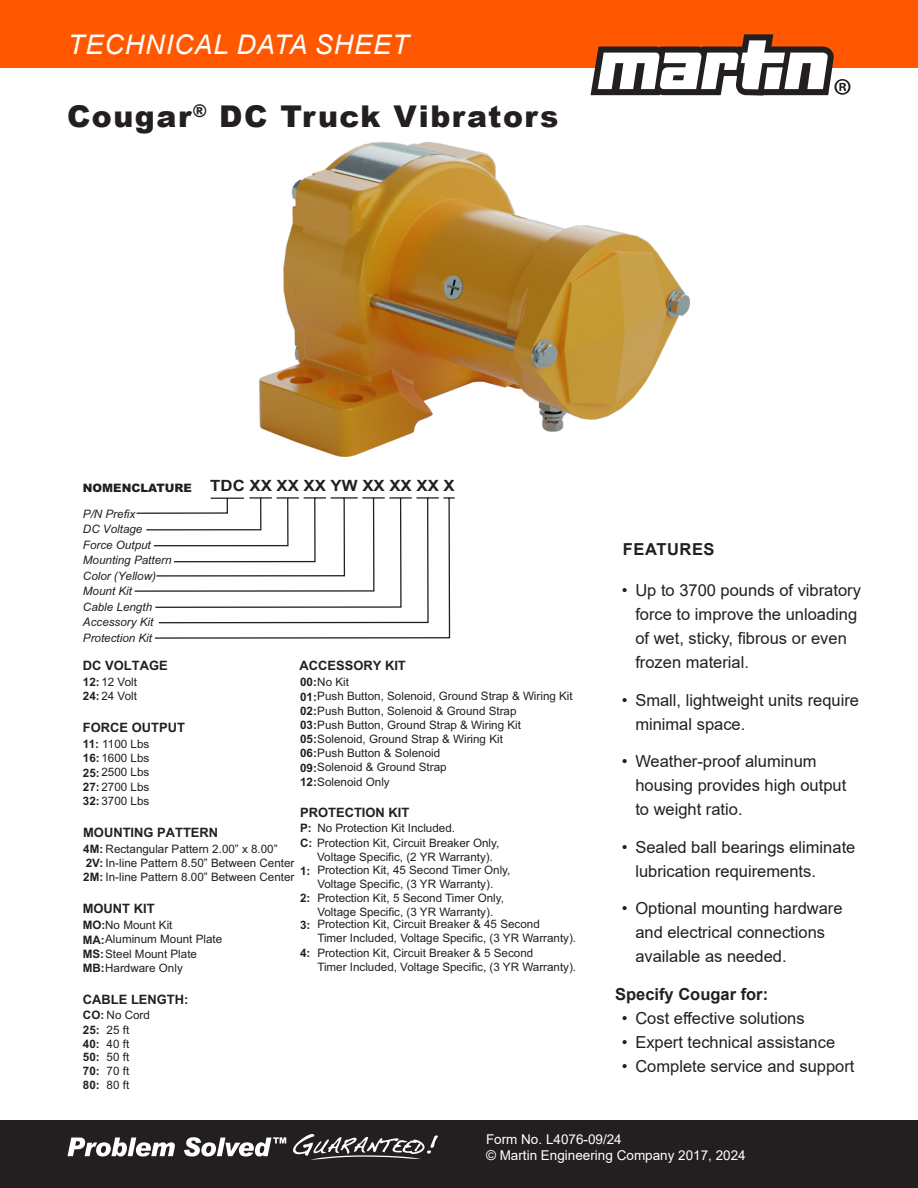
<style>
.page{position:relative;width:918px;height:1188px;background:#fff}
.page>*{position:absolute;margin:0;border:0;box-sizing:border-box;transform-origin:0 0}
.t1{font:900 30px "Arial";letter-spacing:.05em;color:#231f20}
.t2{font:italic 27px "Arial";letter-spacing:.035em;color:#fff}
.t3{font:16.5px/24px "Arial";color:#231f20}
.t4{font:700 16.5px "Arial";color:#231f20}
.t5{font:700 16.5px "Arial";letter-spacing:.035em;color:#231f20}
.t6{font:700 15.45px "Arial";color:#231f20;scale:1.08 1}
.t7{font:13.5px "Arial";color:#fff}
.t8{font:700 12.9px "Arial";color:#231f20}
.t9{font:11.7px/14.2px "Arial";color:#231f20}
.t10{font:italic 11.7px/15.5px "Arial";color:#231f20}
.t11{font:700 11.7px/14.2px "Arial";color:#231f20}
.s1{font-weight:900;font-size:11.7px}
.s2{font-weight:700}
.s3{font-weight:400}
</style>
<div class="page">
<div style="left:0;top:0;width:918px;height:68px;background:#ff5800"></div>
<svg style="left:594px;top:34px;width:240px;height:36px"></svg>
<div style="left:0;top:1120px;width:918px;height:68px;background:#231f20"></div>
<svg style="left:67px;top:1134px;width:371px;height:26px"></svg>
<img style="left:259px;top:70px;width:592px;height:387px">
<svg style="left:134px;top:497px;width:321px;height:142px"></svg>
<h2 class="t2" style="left:68px;top:27px;width:342px">TECHNICAL DATA SHEET</h2>
<p class="t1" style="left:67px;top:95px;width:493px">Cougar<sup>®</sup> DC Truck Vibrators</p>
<p class="t6" style="left:83px;top:475px;width:346px"><span class="s1">NOMENCLATURE</span> TDC XX XX XX YW XX XX XX X</p>
<p class="t10" style="left:83px;top:506px;width:90px">P/N Prefix<br>DC Voltage<br>Force Output<br>Mounting Pattern<br>Color (Yellow)<br>Mount Kit<br>Cable Length<br>Accessory Kit<br>Protection Kit</p>
<p class="t8" style="left:83px;top:656px;width:86px">DC VOLTAGE</p>
<p class="t9" style="left:83px;top:675px;width:56px"><span class="s2">12:</span>12 Volt<br><span class="s2">24:</span>24 Volt</p>
<p class="t8" style="left:83px;top:719px;width:103px">FORCE OUTPUT</p>
<p class="t9" style="left:83px;top:737px;width:68px;text-align:justify"><span class="s2">11:</span> 1100 Lbs <span class="s2">16:</span>1600 Lbs <span class="s2">25:</span> 2500 Lbs <span class="s2">27:</span> 2700 Lbs <span class="s2">32:</span> 3700 Lbs</p>
<p class="t8" style="left:300px;top:803px;width:111px">PROTECTION KIT</p>
<p class="t9" style="left:300px;top:821px;width:156px"><span class="s2">P:</span> No Protection Kit Included.</p>
<p class="t9" style="left:300px;top:835px;width:201px"><span class="s2">C:</span> Protection Kit, Circuit Breaker Only,</p>
<p class="t9" style="left:317px;top:849px;width:177px">Voltage Specific, (2 YR Warranty).</p>
<p class="t9" style="left:300px;top:863px;width:212px"><span class="s2">1:</span> Protection Kit, 45 Second Timer Only,</p>
<p class="t9" style="left:317px;top:877px;width:177px">Voltage Specific, (3 YR Warranty).</p>
<p class="t9" style="left:300px;top:891px;width:205px"><span class="s2">2:</span> Protection Kit, 5 Second Timer Only,</p>
<p class="t9" style="left:317px;top:905px;width:177px">Voltage Specific, (3 YR Warranty).</p>
<p class="t9" style="left:300px;top:917px;width:241px"><span class="s2">3:</span> Protection Kit, Circuit Breaker &amp; 45 Second</p>
<p class="t9" style="left:317px;top:931px;width:260px">Timer Included, Voltage Specific, (3 YR Warranty).</p>
<p class="t9" style="left:300px;top:946px;width:235px"><span class="s2">4:</span> Protection Kit, Circuit Breaker &amp; 5 Second</p>
<p class="t9" style="left:317px;top:960px;width:260px">Timer Included, Voltage Specific, (3 YR Warranty).</p>
<p class="t8" style="left:300px;top:656px;width:108px">ACCESSORY KIT</p>
<p class="t9" style="left:300px;top:675px;width:274px"><span class="s2">00:</span>No Kit<br><span class="s2">01:</span>Push Button, Solenoid, Ground Strap &amp; Wiring Kit<br><span class="s2">02:</span>Push Button, Solenoid &amp; Ground Strap<br><span class="s2">03:</span>Push Button, Ground Strap &amp; Wiring Kit<br><span class="s2">05:</span>Solenoid, Ground Strap &amp; Wiring Kit<br><span class="s2">06:</span>Push Button &amp; Solenoid<br><span class="s2">09:</span>Solenoid &amp; Ground Strap<br><span class="s2">12:</span>Solenoid Only</p>
<p class="t8" style="left:83px;top:823px;width:137px">MOUNTING PATTERN</p>
<p class="t9" style="left:83px;top:841px;width:213px"><span class="s2">4M:</span> Rectangular Pattern 2.00” x 8.00”<br><span class="s2">2V:</span> In-line Pattern 8.50” Between Center<br><span class="s2">2M:</span> In-line Pattern 8.00” Between Center</p>
<p class="t8" style="left:83px;top:900px;width:73px">MOUNT KIT</p>
<p class="t9" style="left:83px;top:918px;width:141px"><span class="s2">MO:</span>No Mount Kit<br><span class="s2">MA:</span>Aluminum Mount Plate<br><span class="s2">MS:</span>Steel Mount Plate<br><span class="s2">MB:</span>Hardware Only</p>
<p class="t8" style="left:83px;top:990px;width:107px">CABLE LENGTH:</p>
<p class="t11" style="left:83px;top:1008px;width:69px">CO: <span class="s3">No Cord<br></span>25:<br>40:</p>
<p class="t9" style="left:107px;top:1022px;width:24px">25 ft<br>40 ft</p>
<p class="t9" style="left:83px;top:1064px;width:48px"><span class="s2">70:</span> 70 ft<br><span class="s2">80:</span> 80 ft</p>
<p class="t9" style="left:83px;top:1049px;width:48px"><span class="s2">50:</span> 50 ft</p>
<p class="t5" style="left:623px;top:538px;width:93px">FEATURES</p>
<p class="t3" style="left:635px;top:578px;width:227px;text-indent:-14px">• Up to 3700 pounds of vibratory force to improve the unloading of wet, sticky, fibrous or even frozen material.</p>
<p class="t3" style="left:635px;top:688px;width:225px;text-indent:-14px">• Small, lightweight units require minimal space.</p>
<p class="t3" style="left:635px;top:749px;width:212px;text-indent:-14px">• Weather-proof aluminum housing provides high output to weight ratio.</p>
<p class="t3" style="left:635px;top:835px;width:222px;text-indent:-14px">• Sealed ball bearings eliminate lubrication requirements.</p>
<p class="t3" style="left:635px;top:896px;width:209px;text-indent:-14px">• Optional mounting hardware and electrical connections available as needed.</p>
<p class="t4" style="left:615px;top:982px;width:155px">Specify Cougar for:</p>
<p class="t3" style="left:622px;top:1006px;width:184px">• Cost effective solutions</p>
<p class="t3" style="left:622px;top:1030px;width:215px">• Expert technical assistance</p>
<p class="t3" style="left:622px;top:1054px;width:234px">• Complete service and support</p>
<p class="t7" style="left:486px;top:1130px;width:137px">Form No. L4076-09/24</p>
<p class="t7" style="left:486px;top:1146px;width:261px">© Martin Engineering Company 2017, 2024</p>
<p class="t7" style="left:400px;top:1146px;width:260px">© Martin Engineering Company 1944, 2011</p>
</div>
